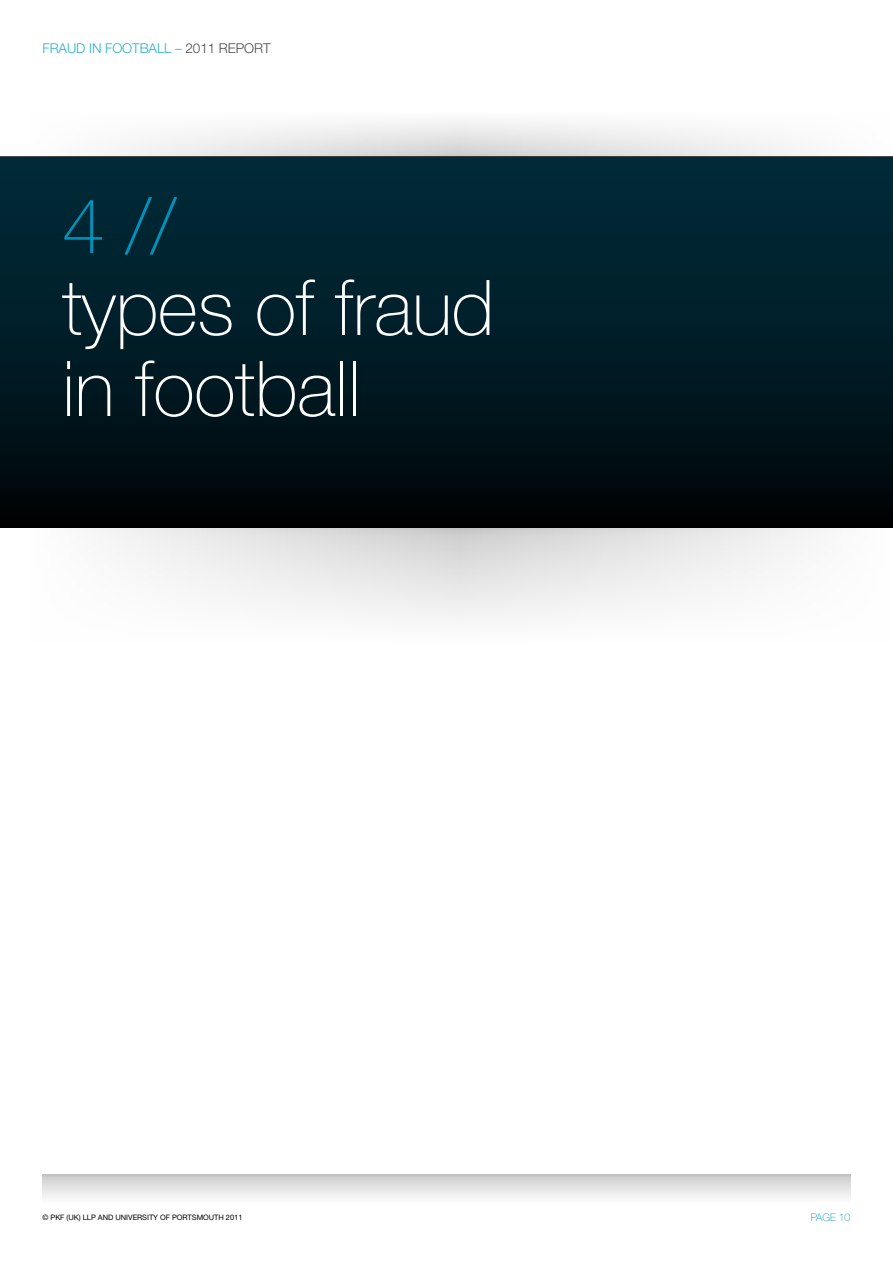
<style>
.page{position:relative;width:893px;height:1263px;background:#fff}
.page>*{position:absolute;margin:0;border:0;box-sizing:border-box;transform-origin:0 0}
.t1{font:100 76.95px/81px "Helvetica Neue";letter-spacing:-.005em;color:#fff}
.t2{font:100 76.95px "Helvetica Neue";color:#0092bb}
.t3{font:300 13.5px "Helvetica Neue";letter-spacing:-.005em;color:#27b1ce}
.t4{font:100 10.5px "Helvetica Neue";letter-spacing:-.005em;color:#0092bb}
.t5{font:7.5px "Helvetica Neue";letter-spacing:-.005em;color:#000}
.s1{color:#4b4b4d}
</style>
<div class="page">
<div style="left:43px;top:1175px;width:807px;height:28px;background:linear-gradient(to bottom,#cdcdcd,#fcfcfc)"></div>
<svg style="left:18px;top:527px;width:875px;height:92px"></svg>
<div style="left:0;top:157px;width:893px;height:370px;background:linear-gradient(to bottom,#002e3e,#000709)"></div>
<svg style="left:17px;top:121px;width:876px;height:36px"></svg>
<h2 class="t3" style="left:43px;top:40px;width:230px">FRAUD IN FOOTBALL – <span class="s1">2011 REPORT</span></h2>
<h1 class="t2" style="left:62px;top:183px;width:116px">4 //</h1>
<h1 class="t1" style="left:62px;top:267px;width:434px">types of fraud in football</h1>
<p class="t5" style="left:43px;top:1213px;width:201px">© PKF (UK) LLP AND UNIVERSITY OF PORTSMOUTH 2011</p>
<h3 class="t4" style="left:811px;top:1211px;width:41px">PAGE 10</h3>
</div>
